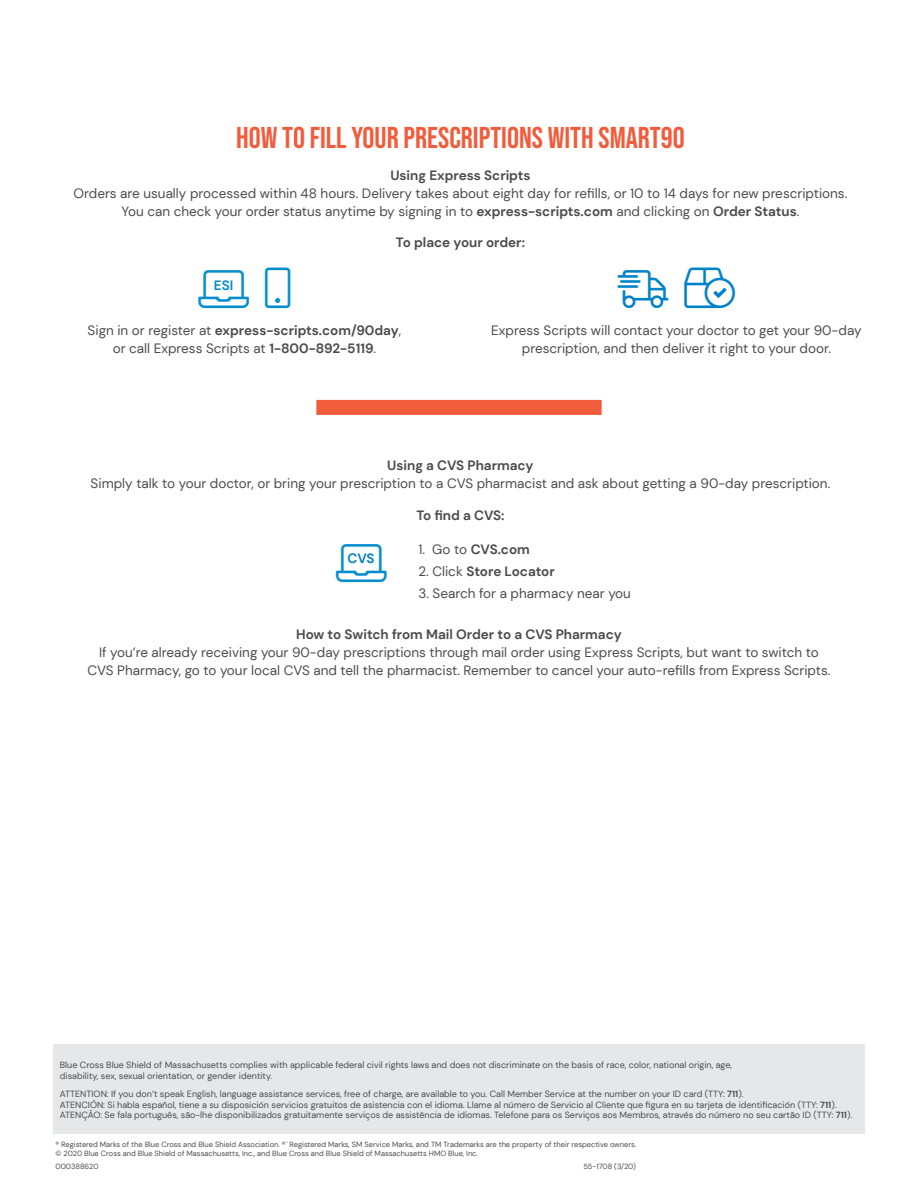
<style>
.page{position:relative;width:918px;height:1188px;background:#fff}
.page>*{position:absolute;margin:0;border:0;box-sizing:border-box;transform-origin:0 0}
.Section_Header{font:30px "Bebas Neue";color:#f15c3c}
.body_Copy{font:13.5px/18px "DM Sans";color:#4b4c4d;text-align:center}
.B_heads{font:700 13.5px "DM Sans";color:#4b4c4d}
.body_Copy-2{font:700 13.5px "DM Sans";color:#4b4c4d}
.Section_Header-2{font:700 13.5px "DM Sans";color:#4b4c4d}
.body_Copy-3{font:700 13.5px "DM Sans";color:#068ece}
.body_Copy-4{font:700 13.5px "DM Sans";color:#0082c8}
.t1{font:9px/10.8px "DM Sans";color:#4b4c4d}
.ACA-Legal-stock{font:7.5px/9px "DM Sans";color:#4b4c4d}
.s1{font-weight:700}
.s2{font-weight:400}
</style>
<div class="page">
<div style="left:53px;top:1044px;width:812px;height:90px;background:#e6e7e9"></div>
<div style="left:316px;top:400px;width:286px;height:15px;background:#f15c3c"></div>
<p class="Section_Header" style="left:236px;top:121px;width:450px">HOW TO FILL YOUR PRESCRIPTIONS WITH SMART90</p>
<p class="B_heads" style="left:390px;top:167px;width:142px">Using Express Scripts</p>
<p class="body_Copy" style="left:74px;top:184px;width:775px">Orders are usually processed within 48 hours. Delivery takes about eight day for refills, or 10 to 14 days for new prescriptions.<br>You can check your order status anytime by signing in to <span class="s1">express-scripts.com</span> and clicking on <span class="s1">Order Status</span>.</p>
<p class="B_heads" style="left:396px;top:234px;width:131px">To place your order:</p>
<p class="body_Copy-3" style="left:214px;top:277px;width:21px">ESI</p>
<p class="body_Copy" style="left:88px;top:321px;width:315px">Sign in or register at <span class="s1">express-scripts.com/90day</span>, or call Express Scripts at <span class="s1">1-800-892-5119</span>.</p>
<p class="body_Copy" style="left:491px;top:321px;width:372px">Express Scripts will contact your doctor to get your 90-day prescription, and then deliver it right to your door.</p>
<p class="Section_Header-2" style="left:387px;top:457px;width:148px">Using a CVS Pharmacy</p>
<p class="body_Copy" style="left:91px;top:475px;width:741px">Simply talk to your doctor, or bring your prescription to a CVS pharmacist and ask about getting a 90-day prescription.</p>
<p class="B_heads" style="left:417px;top:507px;width:89px">To find a CVS:</p>
<p class="body_Copy-4" style="left:347px;top:550px;width:29px">CVS</p>
<p class="body_Copy-2" style="left:418px;top:540px;width:113px"><span class="s2">1. Go to</span> CVS.com</p>
<p class="body_Copy-2" style="left:418px;top:563px;width:138px"><span class="s2">2. Click</span> Store Locator</p>
<p class="body_Copy" style="left:418px;top:585px;width:214px">3. Search for a pharmacy near you</p>
<p class="B_heads" style="left:296px;top:625px;width:327px">How to Switch from Mail Order to a CVS Pharmacy</p>
<p class="body_Copy" style="left:88px;top:643px;width:744px">If you’re already receiving your 90-day prescriptions through mail order using Express Scripts, but want to switch to<br>CVS Pharmacy, go to your local CVS and tell the pharmacist. Remember to cancel your auto-refills from Express Scripts.</p>
<p class="t1" style="left:60px;top:1060px;width:674px">Blue Cross Blue Shield of Massachusetts complies with applicable federal civil rights laws and does not discriminate on the basis of race, color, national origin, age, disability, sex, sexual orientation, or gender identity.</p>
<p class="t1" style="left:60px;top:1088px;width:685px">ATTENTION: If you don’t speak English, language assistance services, free of charge, are available to you. Call Member Service at the number on your ID card (TTY: <span class="s1">711</span>).</p>
<p class="t1" style="left:60px;top:1099px;width:778px">ATENCIÓN: Si habla español, tiene a su disposición servicios gratuitos de asistencia con el idioma. Llame al número de Servicio al Cliente que figura en su tarjeta de identificación (TTY: <span class="s1">711</span>).</p>
<p class="t1" style="left:60px;top:1110px;width:794px">ATENÇÃO: Se fala português, são-lhe disponibilizados gratuitamente serviços de assistência de idiomas. Telefone para os Serviços aos Membros, através do número no seu cartão ID (TTY: <span class="s1">711</span>).</p>
<p class="ACA-Legal-stock" style="left:56px;top:1140px;width:582px">® Registered Marks of the Blue Cross and Blue Shield Association. ®´ Registered Marks, SM Service Marks, and TM Trademarks are the property of their respective owners. © 2020 Blue Cross and Blue Shield of Massachusetts, Inc., and Blue Cross and Blue Shield of Massachusetts HMO Blue, Inc.</p>
<p class="ACA-Legal-stock" style="left:56px;top:1161px;width:45px">000388620</p>
<p class="ACA-Legal-stock" style="left:583px;top:1161px;width:54px">55-1708 (3/20)</p>
</div>
